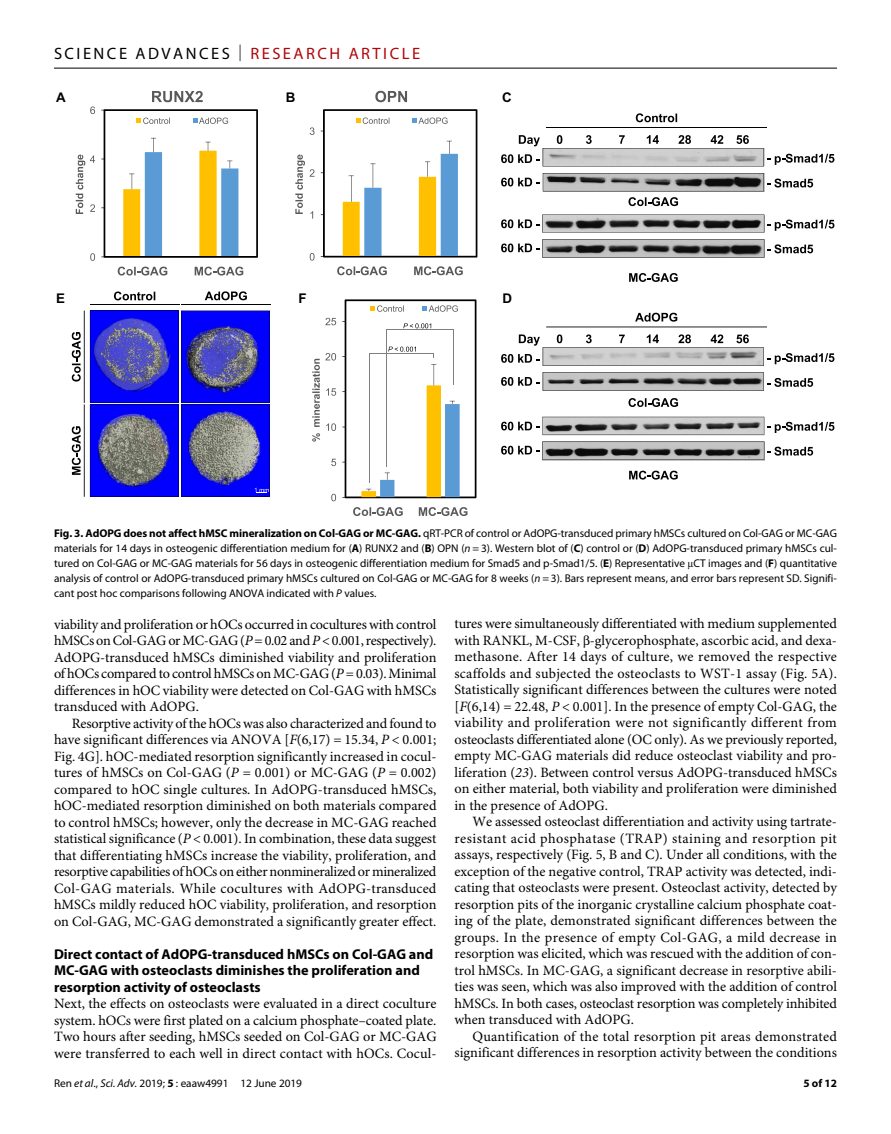
<style>
.page{position:relative;width:891px;height:1134px;background:#fff}
.page>*{position:absolute;margin:0;border:0;box-sizing:border-box;transform-origin:0 0}
.t1{font:16.5px "Myriad Pro";letter-spacing:.15em;color:#000}
.t2{font:14.25px/16.5px "Minion Pro";color:#000;text-align:justify}
.t3{font:700 14.25px/16.5px "Myriad Pro";color:#000}
.t4{font:700 13.35px "Arial";color:#000}
.t5{font:11.25px/15px "Myriad Pro";color:#000;text-align:justify}
.t6{font:700 11.25px "Myriad Pro";color:#000}
.s1{font-weight:300}
.s2{color:#b10508}
.s3{font-weight:700}
.s4{font-style:italic}
</style>
<div class="page">
<hr style="left:54px;top:68px;width:783px;height:1px;background:#000">
<svg style="left:90px;top:253px;width:5px;height:8px"></svg>
<svg style="left:90px;top:107px;width:5px;height:7px"></svg>
<svg style="left:118px;top:267px;width:49px;height:9px"></svg>
<svg style="left:195px;top:267px;width:48px;height:9px"></svg>
<svg style="left:152px;top:91px;width:51px;height:11px"></svg>
<svg style="left:101px;top:109px;width:157px;height:149px"></svg>
<svg style="left:310px;top:253px;width:5px;height:8px"></svg>
<svg style="left:310px;top:127px;width:5px;height:8px"></svg>
<svg style="left:337px;top:266px;width:50px;height:9px"></svg>
<svg style="left:414px;top:266px;width:49px;height:9px"></svg>
<svg style="left:375px;top:91px;width:32px;height:11px"></svg>
<svg style="left:321px;top:109px;width:156px;height:149px"></svg>
<svg style="left:72px;top:332px;width:9px;height:50px"></svg>
<svg style="left:72px;top:426px;width:9px;height:49px"></svg>
<svg style="left:114px;top:292px;width:41px;height:8px"></svg>
<hr style="left:90px;top:304px;width:89px;height:1px;background:#000">
<hr style="left:84px;top:311px;width:1px;height:92px;background:#000">
<hr style="left:84px;top:404px;width:1px;height:93px;background:#000">
<svg style="left:205px;top:291px;width:42px;height:9px"></svg>
<hr style="left:182px;top:304px;width:89px;height:1px;background:#000">
<img style="left:90px;top:310px;width:180px;height:187px">
<svg style="left:331px;top:494px;width:5px;height:7px"></svg>
<svg style="left:331px;top:459px;width:5px;height:7px"></svg>
<svg style="left:325px;top:318px;width:11px;height:7px"></svg>
<svg style="left:353px;top:507px;width:50px;height:9px"></svg>
<svg style="left:419px;top:507px;width:48px;height:9px"></svg>
<svg style="left:629px;top:398px;width:49px;height:9px"></svg>
<svg style="left:629px;top:471px;width:49px;height:9px"></svg>
<svg style="left:501px;top:372px;width:312px;height:19px"></svg>
<svg style="left:501px;top:417px;width:333px;height:18px"></svg>
<svg style="left:501px;top:442px;width:312px;height:18px"></svg>
<svg style="left:501px;top:334px;width:333px;height:32px"></svg>
<svg style="left:635px;top:313px;width:42px;height:9px"></svg>
<hr style="left:546px;top:327px;width:221px;height:1px;background:#000">
<svg style="left:629px;top:197px;width:49px;height:9px"></svg>
<svg style="left:629px;top:273px;width:49px;height:9px"></svg>
<svg style="left:501px;top:173px;width:312px;height:18px"></svg>
<svg style="left:501px;top:215px;width:333px;height:18px"></svg>
<svg style="left:501px;top:239px;width:312px;height:19px"></svg>
<svg style="left:501px;top:135px;width:333px;height:32px"></svg>
<svg style="left:636px;top:113px;width:41px;height:9px"></svg>
<hr style="left:546px;top:127px;width:221px;height:1px;background:#000">
<svg style="left:76px;top:155px;width:19px;height:59px"></svg>
<svg style="left:295px;top:155px;width:19px;height:64px"></svg>
<svg style="left:342px;top:299px;width:134px;height:199px"></svg>
<svg style="left:312px;top:353px;width:24px;height:89px"></svg>
<p class="t1" style="left:54px;top:40px;width:368px">SCIENCE ADVANCES <span class="s1">|</span> <span class="s2">RESEARCH ARTICLE</span></p>
<p class="t4" style="left:56px;top:90px;width:11px">A</p>
<p class="t4" style="left:286px;top:90px;width:11px">B</p>
<p class="t4" style="left:502px;top:90px;width:11px">C</p>
<p class="t4" style="left:56px;top:291px;width:10px">E</p>
<p class="t4" style="left:299px;top:291px;width:10px">F</p>
<p class="t4" style="left:502px;top:291px;width:11px">D</p>
<p class="t5" style="left:54px;top:526px;width:785px"><span class="s3">Fig. 3. AdOPG does not affect hMSC mineralization on Col-GAG or MC-GAG.</span> qRT-PCR of control or AdOPG-transduced primary hMSCs cultured on Col-GAG or MC-GAG materials for 14 days in osteogenic differentiation medium for (<span class="s3">A</span>) RUNX2 and (<span class="s3">B</span>) OPN (<span class="s4">n</span> = 3). Western blot of (<span class="s3">C</span>) control or (<span class="s3">D</span>) AdOPG-transduced primary hMSCs cul&shy;tured on Col-GAG or MC-GAG materials for 56 days in osteogenic differentiation medium for Smad5 and p-Smad1/5. (<span class="s3">E</span>) Representative CT images and (<span class="s3">F</span>) quantitative analysis of control or AdOPG-transduced primary hMSCs cultured on Col-GAG or MC-GAG for 8 weeks (<span class="s4">n</span> = 3). Bars represent means, and error bars represent SD. Signifi&shy;cant post hoc comparisons following ANOVA indicated with <span class="s4">P</span> values.</p>
<p class="t2" style="left:54px;top:617px;width:384px">viability and proliferation or hOCs occurred in cocultures with control hMSCs on Col-GAG or MC-GAG (<span class="s4">P</span> = 0.02 and <span class="s4">P</span> &lt; 0.001, respectively).<br>AdOPG-transduced hMSCs diminished viability and proliferation of hOCs compared to control hMSCs on MC-GAG (<span class="s4">P</span> = 0.03). Minimal differences in hOC viability were detected on Col-GAG with hMSCs transduced with AdOPG.</p>
<p class="t2" style="left:54px;top:716px;width:384px;text-indent:18px">Resorptive activity of the hOCs was also characterized and found to have significant differences via ANOVA [<span class="s4">F</span>(6,17) = 15.34, <span class="s4">P</span> &lt; 0.001; Fig. 4G]. hOC-mediated resorption significantly increased in cocul&shy;tures of hMSCs on Col-GAG (<span class="s4">P</span> = 0.001) or MC-GAG (<span class="s4">P</span> = 0.002) compared to hOC single cultures. In AdOPG-transduced hMSCs, hOC-mediated resorption diminished on both materials compared to control hMSCs; however, only the decrease in MC-GAG reached statistical significance (<span class="s4">P</span> &lt; 0.001). In combination, these data suggest that differentiating hMSCs increase the viability, proliferation, and resorptive capabilities of hOCs on either nonmineralized or mineralized Col-GAG materials. While cocultures with AdOPG-transduced hMSCs mildly reduced hOC viability, proliferation, and resorption on Col-GAG, MC-GAG demonstrated a significantly greater effect.</p>
<p class="t3" style="left:54px;top:944px;width:381px">Direct contact of AdOPG-transduced hMSCs on Col-GAG and<br>MC-GAG with osteoclasts diminishes the proliferation and resorption activity of osteoclasts</p>
<p class="t2" style="left:54px;top:997px;width:384px">Next, the effects on osteoclasts were evaluated in a direct coculture system. hOCs were first plated on a calcium phosphate–coated plate.<br>Two hours after seeding, hMSCs seeded on Col-GAG or MC-GAG were transferred to each well in direct contact with hOCs. Cocul-</p>
<p class="t5" style="left:54px;top:1076px;width:250px">Ren <span class="s4">et al</span>., <span class="s4">Sci. Adv.</span> 2019; <span class="s3">5</span> : eaaw4991 12 June 2019</p>
<p class="t2" style="left:454px;top:617px;width:384px">tures were simultaneously differentiated with medium supplemented with RANKL, M-CSF, -glycerophosphate, ascorbic acid, and dexa&shy;methasone. After 14 days of culture, we removed the respective scaffolds and subjected the osteoclasts to WST-1 assay (Fig. 5A).<br>Statistically significant differences between the cultures were noted [<span class="s4">F</span>(6,14) = 22.48, <span class="s4">P</span> &lt; 0.001]. In the presence of empty Col-GAG, the viability and proliferation were not significantly different from osteoclasts differentiated alone (OC only). As we previously reported, empty MC-GAG materials did reduce osteoclast viability and pro&shy;liferation (<span class="s4">23</span>). Between control versus AdOPG-transduced hMSCs on either material, both viability and proliferation were diminished in the presence of AdOPG.</p>
<p class="t2" style="left:454px;top:815px;width:384px;text-indent:18px">We assessed osteoclast differentiation and activity using tartrate&shy;resistant acid phosphatase (TRAP) staining and resorption pit assays, respectively (Fig. 5, B and C). Under all conditions, with the exception of the negative control, TRAP activity was detected, indi&shy;cating that osteoclasts were present. Osteoclast activity, detected by resorption pits of the inorganic crystalline calcium phosphate coat&shy;ing of the plate, demonstrated significant differences between the groups. In the presence of empty Col-GAG, a mild decrease in resorption was elicited, which was rescued with the addition of con&shy;trol hMSCs. In MC-GAG, a significant decrease in resorptive abili&shy;ties was seen, which was also improved with the addition of control hMSCs. In both cases, osteoclast resorption was completely inhibited when transduced with AdOPG.</p>
<p class="t2" style="left:454px;top:1030px;width:384px;text-align:right">Quantification of the total resorption pit areas demonstrated significant differences in resorption activity between the conditions</p>
<p class="t6" style="left:803px;top:1074px;width:35px">5 of 12</p>
</div>
